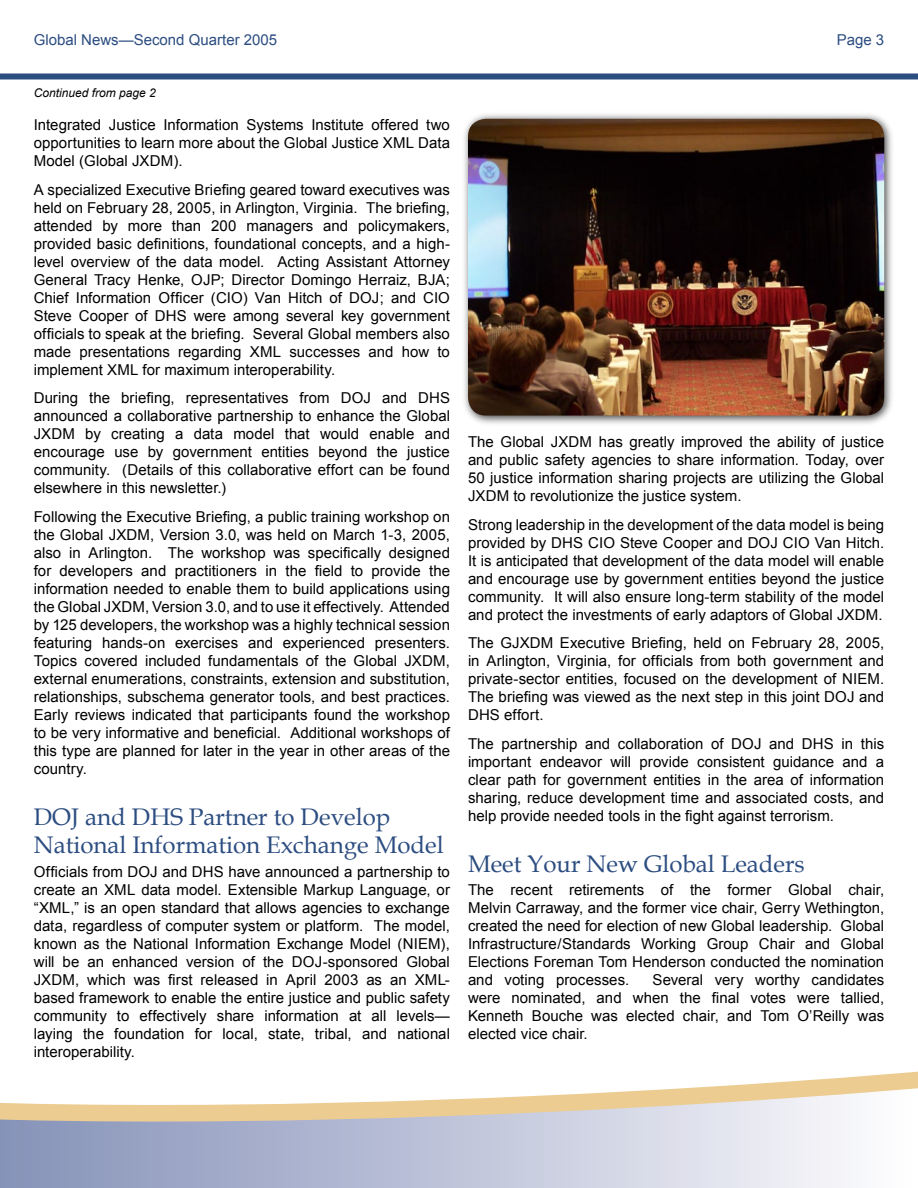
<style>
.page{position:relative;width:918px;height:1188px;background:#fff}
.page>*{position:absolute;margin:0;border:0;box-sizing:border-box;transform-origin:0 0}
.subhead_1{font:24px/28.8px "Book Antiqua";color:#2c4d81}
.body_text{font:15px/18px "Arial";color:#000;text-align:justify}
.t1{font:15px "Arial";color:#2c4d81}
.t2{font:italic 12px "Arial";color:#000}
</style>
<div class="page">
<div style="left:460px;top:111px;width:436px;height:316px;background:#000;opacity:.75"></div>
<img style="left:468px;top:119px;width:416px;height:297px">
<svg style="left:0;top:1071px;width:918px;height:117px"></svg>
<div style="left:0;top:73px;width:918px;height:6px;background:#2c4d81"></div>
<p class="t1" style="left:34px;top:30px;width:245px">Global News—Second Quarter 2005</p>
<p class="t1" style="left:837px;top:30px;width:49px">Page 3</p>
<p class="t2" style="left:34px;top:85px;width:124px">Continued from page 2</p>
<p class="body_text" style="left:34px;top:116px;width:418px">Integrated Justice Information Systems Institute offered two opportunities to learn more about the Global Justice XML Data Model (Global JXDM).</p>
<p class="body_text" style="left:34px;top:180px;width:418px">A specialized Executive Briefing geared toward executives was held on February 28, 2005, in Arlington, Virginia. The briefing, attended by more than 200 managers and policymakers, provided basic definitions, foundational concepts, and a high&shy;level overview of the data model. Acting Assistant Attorney General Tracy Henke, OJP; Director Domingo Herraiz, BJA; Chief Information Officer (CIO) Van Hitch of DOJ; and CIO Steve Cooper of DHS were among several key government officials to speak at the briefing. Several Global members also made presentations regarding XML successes and how to implement XML for maximum interoperability.</p>
<p class="body_text" style="left:34px;top:389px;width:418px">During the briefing, representatives from DOJ and DHS announced a collaborative partnership to enhance the Global JXDM by creating a data model that would enable and encourage use by government entities beyond the justice community. (Details of this collaborative effort can be found elsewhere in this newsletter.)</p>
<p class="body_text" style="left:34px;top:508px;width:418px">Following the Executive Briefing, a public training workshop on the Global JXDM, Version 3.0, was held on March 1-3, 2005, also in Arlington. The workshop was specifically designed for developers and practitioners in the field to provide the information needed to enable them to build applications using the Global JXDM, Version 3.0, and to use it effectively. Attended by 125 developers, the workshop was a highly technical session featuring hands-on exercises and experienced presenters.<br>Topics covered included fundamentals of the Global JXDM, external enumerations, constraints, extension and substitution, relationships, subschema generator tools, and best practices.<br>Early reviews indicated that participants found the workshop to be very informative and beneficial. Additional workshops of this type are planned for later in the year in other areas of the country.</p>
<p class="subhead_1" style="left:34px;top:801px;width:411px">DOJ and DHS Partner to Develop<br>National Information Exchange Model</p>
<p class="body_text" style="left:34px;top:863px;width:418px">Officials from DOJ and DHS have announced a partnership to create an XML data model. Extensible Markup Language, or “XML,” is an open standard that allows agencies to exchange data, regardless of computer system or platform. The model, known as the National Information Exchange Model (NIEM), will be an enhanced version of the DOJ-sponsored Global JXDM, which was first released in April 2003 as an XML&shy;based framework to enable the entire justice and public safety community to effectively share information at all levels— laying the foundation for local, state, tribal, and national interoperability.</p>
<p class="body_text" style="left:468px;top:433px;width:418px">The Global JXDM has greatly improved the ability of justice and public safety agencies to share information. Today, over 50 justice information sharing projects are utilizing the Global JXDM to revolutionize the justice system.</p>
<p class="body_text" style="left:468px;top:515px;width:418px">Strong leadership in the development of the data model is being provided by DHS CIO Steve Cooper and DOJ CIO Van Hitch.<br>It is anticipated that development of the data model will enable and encourage use by government entities beyond the justice community. It will also ensure long-term stability of the model and protect the investments of early adaptors of Global JXDM.</p>
<p class="body_text" style="left:468px;top:634px;width:418px">The GJXDM Executive Briefing, held on February 28, 2005, in Arlington, Virginia, for officials from both government and private-sector entities, focused on the development of NIEM.<br>The briefing was viewed as the next step in this joint DOJ and DHS effort.</p>
<p class="body_text" style="left:468px;top:735px;width:418px">The partnership and collaboration of DOJ and DHS in this important endeavor will provide consistent guidance and a clear path for government entities in the area of information sharing, reduce development time and associated costs, and help provide needed tools in the fight against terrorism.</p>
<p class="subhead_1" style="left:468px;top:848px;width:338px">Meet Your New Global Leaders</p>
<p class="body_text" style="left:468px;top:881px;width:418px">The recent retirements of the former Global chair, Melvin Carraway, and the former vice chair, Gerry Wethington, created the need for election of new Global leadership. Global Infrastructure/Standards Working Group Chair and Global Elections Foreman Tom Henderson conducted the nomination and voting processes.</p>
<p class="body_text" style="left:468px;top:971px;width:418px;text-indent:185px">Several very worthy candidates were nominated, and when the final votes were tallied, Kenneth Bouche was elected chair, and Tom O’Reilly was elected vice chair.</p>
</div>
